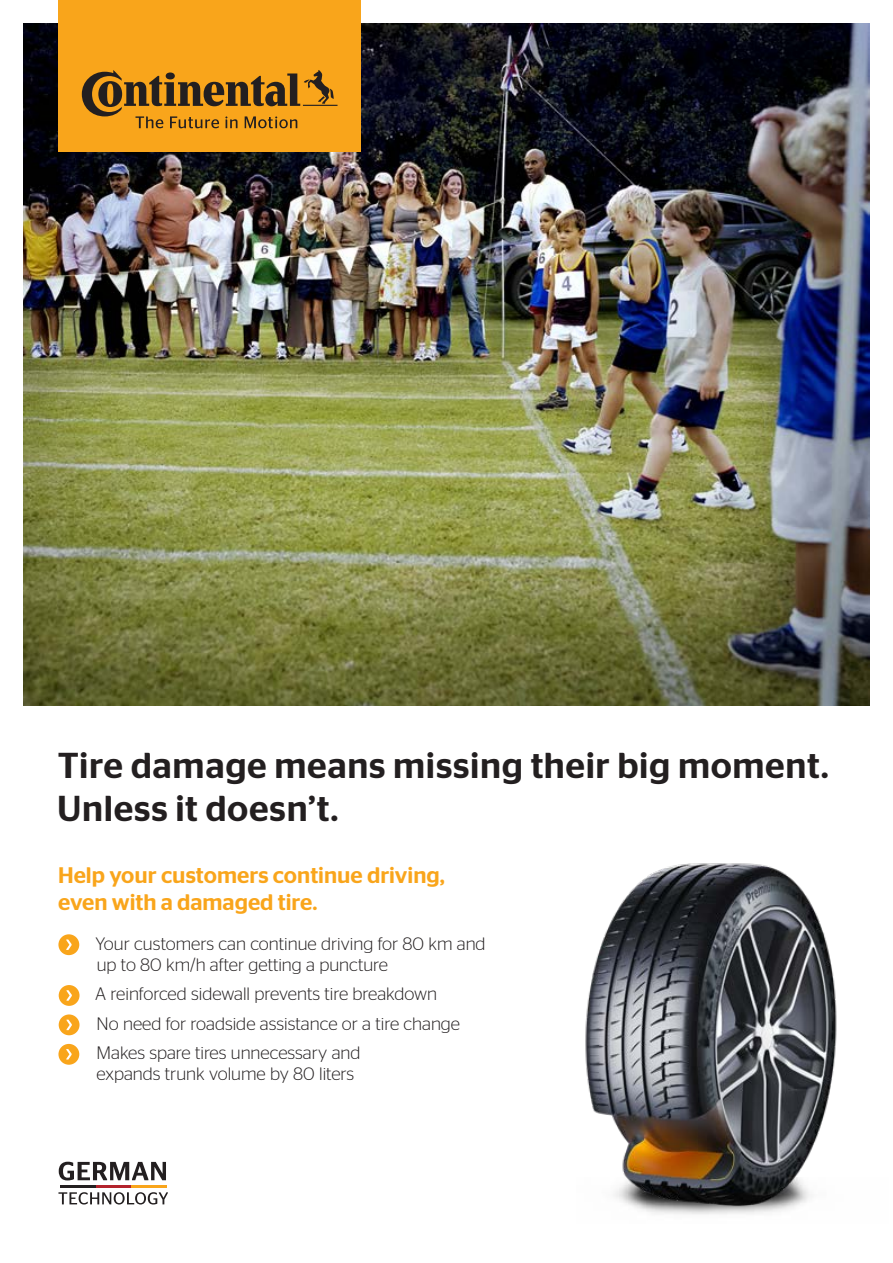
<style>
.page{position:relative;width:893px;height:1263px;background:#fff}
.page>*{position:absolute;margin:0;border:0;box-sizing:border-box;transform-origin:0 0}
.t1{font:500 36px/43.5px "Continental Stag Sans";letter-spacing:.02em;color:#231f20}
.t2{font:500 22.5px/27px "Continental Stag Sans";color:#f9a51b}
.t3{font:300 18px/29.5px "Continental Stag Sans";color:#231f20}
</style>
<div class="page">
<img style="left:23px;top:23px;width:847px;height:682px">
<img style="left:585px;top:863px;width:252px;height:352px">
<div style="left:58px;top:934px;width:21px;height:21px;background:#f9a51b;border-radius:50%"></div>
<svg style="left:66px;top:939px;width:6px;height:11px"></svg>
<div style="left:59px;top:985px;width:21px;height:21px;background:#f9a51b;border-radius:50%"></div>
<svg style="left:67px;top:990px;width:5px;height:11px"></svg>
<div style="left:59px;top:1014px;width:21px;height:21px;background:#f9a51b;border-radius:50%"></div>
<svg style="left:67px;top:1019px;width:5px;height:11px"></svg>
<div style="left:58px;top:1044px;width:21px;height:21px;background:#f9a51b;border-radius:50%"></div>
<svg style="left:66px;top:1049px;width:6px;height:10px"></svg>
<svg style="left:59px;top:1162px;width:107px;height:18px"></svg>
<svg style="left:58px;top:1192px;width:110px;height:12px"></svg>
<hr style="left:60px;top:1185px;width:36px;height:3px;background:#231f20">
<hr style="left:96px;top:1185px;width:35px;height:3px;background:#b3232c">
<hr style="left:131px;top:1185px;width:36px;height:3px;background:#f9a51b">
<div style="left:58px;top:0;width:303px;height:152px;background:#f9a51b"></div>
<svg style="left:82px;top:70px;width:255px;height:58px"></svg>
<h1 class="t1" style="left:57px;top:743px;width:773px">Tire damage means missing their big moment.<br>Unless it doesn’t.</h1>
<p class="t2" style="left:58px;top:862px;width:388px">Help your customers continue driving, even with a damaged tire.</p>
<p class="t3" style="left:95px;top:932px;width:392px;line-height:21px">Your customers can continue driving for 80 km and up to 80 km/h after getting a puncture</p>
<p class="t3" style="left:95px;top:979px;width:366px">A reinforced sidewall prevents tire breakdown<br>No need for roadside assistance or a tire change<br>Makes spare tires unnecessary and</p>
<p class="t3" style="left:96px;top:1059px;width:259px">expands trunk volume by 80 liters</p>
</div>
